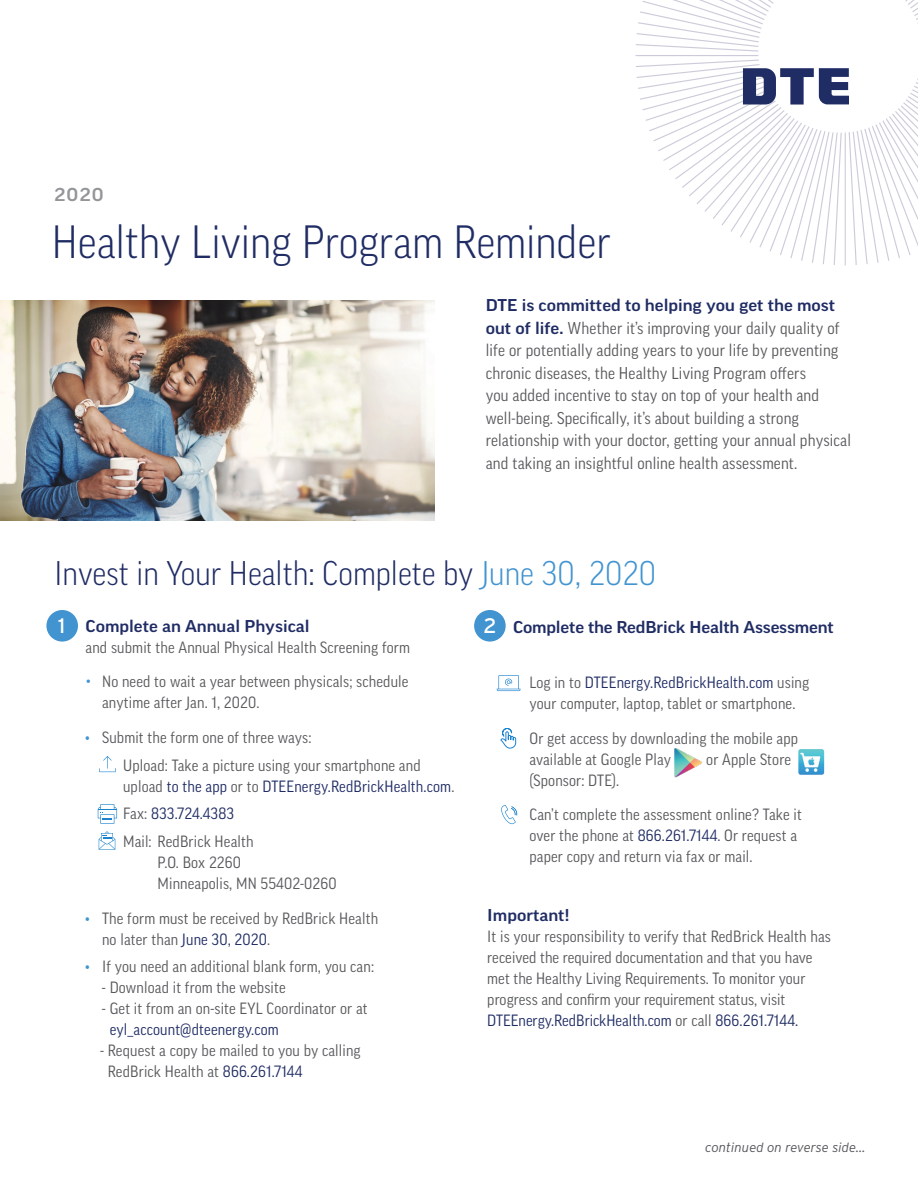
<style>
.page{position:relative;width:918px;height:1188px;background:#fff}
.page>*{position:absolute;margin:0;border:0;box-sizing:border-box;transform-origin:0 0}
.t1{font:300 45px "Good Pro Narr";color:#202c64}
.t2{font:300 33px "Good Pro Narr";color:#202c64}
.t3{font:21px "Interstate";color:#fff}
.t4{font:500 expanded 18px "Good Pro";color:#939598}
.t5{font:16.5px/22.5px "Good Pro Narr";letter-spacing:.01em;color:#57585a}
.t6{font:500 expanded 16.5px "Good Pro";letter-spacing:-.01em;color:#202c64}
.t7{font:15.75px/21px "Good Pro Narr";letter-spacing:.01em;color:#57585a}
.t8{font:15.75px "Good Pro Narr";letter-spacing:.01em;color:#202c64}
.t9{font:italic 300 13.2px "Interstate";color:#57585a}
.s1{font-family:"Good Pro";font-weight:500;font-stretch:expanded;color:#202c64}
.s2{color:#4194d0}
.s3{font-family:"Interstate";font-weight:300;color:#4194d0}
.s4{color:#202c64}
.s5{color:#57585a}
.s6{color:#454877}
</style>
<div class="page">
<img style="left:674px;top:748px;width:28px;height:30px">
<img style="left:798px;top:749px;width:26px;height:26px">
<svg style="left:635px;top:0;width:283px;height:266px"></svg>
<svg style="left:743px;top:0;width:175px;height:133px"></svg>
<div style="left:46px;top:610px;width:32px;height:32px;background:#4194d0;border-radius:50%"></div>
<div style="left:474px;top:610px;width:32px;height:32px;background:#4194d0;border-radius:50%"></div>
<svg style="left:98px;top:804px;width:19px;height:20px"></svg>
<svg style="left:501px;top:805px;width:16px;height:19px"></svg>
<svg style="left:99px;top:831px;width:16px;height:19px"></svg>
<svg style="left:497px;top:675px;width:23px;height:16px"></svg>
<svg style="left:99px;top:756px;width:17px;height:16px"></svg>
<svg style="left:500px;top:728px;width:16px;height:21px"></svg>
<img style="left:0;top:300px;width:434px;height:221px">
<p class="t4" style="left:54px;top:185px;width:51px">2020</p>
<p class="t1" style="left:52px;top:216px;width:560px">Healthy Living Program Reminder</p>
<p class="t5" style="left:486px;top:294px;width:367px"><span class="s1">DTE is committed to helping you get the most out of life.</span> Whether it’s improving your daily quality of life or potentially adding years to your life by preventing chronic diseases, the Healthy Living Program offers<br>you added incentive to stay on top of your health and well-being. Specifically, it’s about building a strong relationship with your doctor, getting your annual physical and taking an insightful online health assessment.</p>
<p class="t2" style="left:54px;top:554px;width:604px">Invest in Your Health: Complete by <span class="s2">June 30, 2020</span></p>
<p class="t3" style="left:58px;top:613px;width:9px">1</p>
<p class="t3" style="left:483px;top:612px;width:15px">2</p>
<p class="t6" style="left:86px;top:617px;width:226px">Complete an Annual Physical</p>
<p class="t7" style="left:86px;top:637px;width:326px">and submit the Annual Physical Health Screening form</p>
<p class="t7" style="left:102px;top:671px;width:308px;text-indent:-17px"><span class="s3">•</span> No need to wait a year between physicals; schedule anytime after Jan. 1, 2020.</p>
<p class="t7" style="left:86px;top:727px;width:227px"><span class="s2">•</span> Submit the form one of three ways:</p>
<p class="t7" style="left:123px;top:755px;width:333px">Upload: Take a picture using your smartphone and upload <span class="s4">to the app</span> or to <span class="s4">DTEEnergy.RedBrickHealth.com</span>.</p>
<p class="t8" style="left:123px;top:805px;width:112px"><span class="s5">Fax:</span> 833.724.4383</p>
<p class="t7" style="left:158px;top:831px;width:181px;text-indent:-34px">Mail: RedBrick Health<br>P.O. Box 2260<br>Minneapolis, MN 55402-0260</p>
<p class="t7" style="left:102px;top:908px;width:278px;text-indent:-17px"><span class="s2">•</span> The form must be received by RedBrick Health no later than <span class="s4">June 30, 2020</span>.</p>
<p class="t7" style="left:86px;top:956px;width:290px"><span class="s2">•</span> If you need an additional blank form, you can:</p>
<p class="t7" style="left:102px;top:977px;width:185px">- Download it from the website</p>
<p class="t7" style="left:110px;top:998px;width:259px;text-indent:-8px">- Get it from an on-site EYL Coordinator or at <span class="s4">eyl_account@dteenergy.com</span></p>
<p class="t7" style="left:108px;top:1040px;width:254px;text-indent:-8px">- Request a copy be mailed to you by calling<br>RedBrick Health at <span class="s4">866.261.7144</span></p>
<p class="t6" style="left:513px;top:617px;width:322px">Complete the RedBrick Health Assessment</p>
<p class="t7" style="left:530px;top:672px;width:281px">Log in to <span class="s4">DTEEnergy.RedBrickHealth.com</span> using your computer, laptop, tablet or smartphone.</p>
<p class="t7" style="left:530px;top:728px;width:270px">Or get access by downloading the mobile app available at Google Play</p>
<p class="t7" style="left:706px;top:749px;width:86px">or Apple Store</p>
<p class="t7" style="left:530px;top:770px;width:91px">(Sponsor: DTE).</p>
<p class="t7" style="left:530px;top:804px;width:274px">Can’t complete the assessment online? Take it over the phone at <span class="s4">866.261.7144</span><span class="s6">.</span> Or request a paper copy and return via fax or mail.</p>
<p class="t6" style="left:487px;top:905px;width:84px">Important!</p>
<p class="t7" style="left:487px;top:926px;width:345px">It is your responsibility to verify that RedBrick Health has received the required documentation and that you have met the Healthy Living Requirements. To monitor your progress and confirm your requirement status, visit <span class="s4">DTEEnergy.RedBrickHealth.com</span> or call <span class="s4">866.261.7144.</span></p>
<p class="t9" style="left:705px;top:1139px;width:162px">continued on reverse side…</p>
</div>
